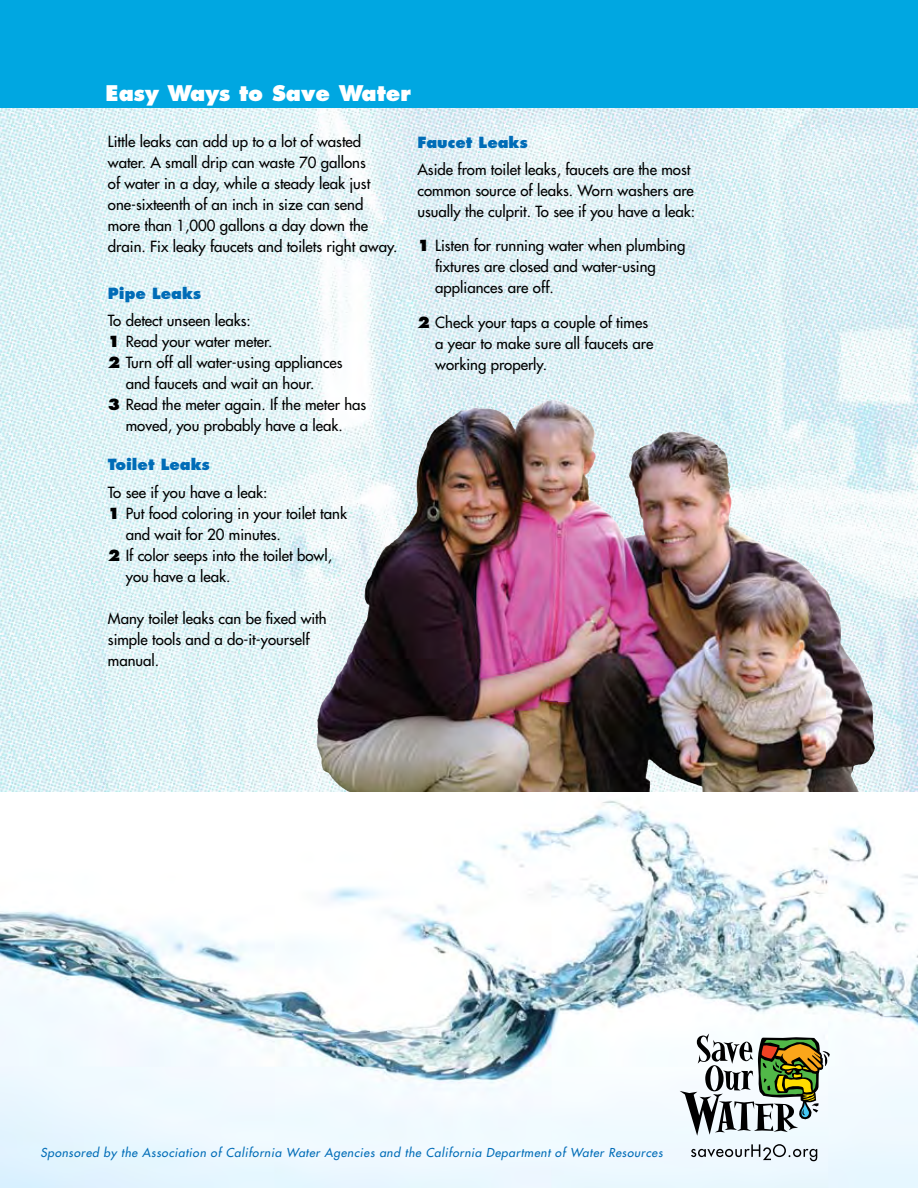
<style>
.page{position:relative;width:918px;height:1188px;background:#fff}
.page>*{position:absolute;margin:0;border:0;box-sizing:border-box;transform-origin:0 0}
.t1{font:800 21px "Futura";color:#fff}
.t2{font:15px/21px "Futura";color:#000}
.t3{font:800 15px "Futura";color:#006cb7}
.t4{font:italic 12px "Futura";letter-spacing:.05em;color:#006cb7}
.s1{font-weight:800}
</style>
<div class="page">
<img style="left:0;top:108px;width:918px;height:684px">
<img style="left:0;top:800px;width:918px;height:388px">
<div style="left:0;top:0;width:918px;height:108px;background:#00a7e1"></div>
<svg style="left:691px;top:1144px;width:126px;height:17px"></svg>
<svg style="left:680px;top:1033px;width:150px;height:103px"></svg>
<img style="left:446px;top:400px;width:106px;height:29px">
<h1 class="t1" style="left:106px;top:80px;width:307px">Easy Ways to Save Water</h1>
<p class="t2" style="left:108px;top:131px;width:291px">Little leaks can add up to a lot of wasted water. A small drip can waste 70 gallons<br>of water in a day, while a steady leak just one-sixteenth of an inch in size can send more than 1,000 gallons a day down the drain. Fix leaky faucets and toilets right away.</p>
<p class="t3" style="left:108px;top:284px;width:95px">Pipe Leaks</p>
<p class="t2" style="left:108px;top:310px;width:145px">To detect unseen leaks:</p>
<p class="t2" style="left:108px;top:331px;width:166px"><span class="s1">1</span> Read your water meter.</p>
<p class="t2" style="left:108px;top:352px;width:236px"><span class="s1">2</span> Turn off all water-using appliances</p>
<p class="t2" style="left:126px;top:373px;width:190px">and faucets and wait an hour.</p>
<p class="t2" style="left:108px;top:394px;width:260px"><span class="s1">3</span> Read the meter again. If the meter has</p>
<p class="t2" style="left:126px;top:415px;width:219px">moved, you probably have a leak.</p>
<p class="t3" style="left:108px;top:455px;width:103px">Toilet Leaks</p>
<p class="t2" style="left:108px;top:481px;width:161px">To see if you have a leak:</p>
<p class="t2" style="left:108px;top:502px;width:241px"><span class="s1">1</span> Put food coloring in your toilet tank</p>
<p class="t2" style="left:126px;top:523px;width:157px">and wait for 20 minutes.</p>
<p class="t2" style="left:108px;top:544px;width:226px"><span class="s1">2</span> If color seeps into the toilet bowl,</p>
<p class="t2" style="left:126px;top:565px;width:106px">you have a leak.</p>
<p class="t2" style="left:108px;top:607px;width:220px">Many toilet leaks can be fixed with simple tools and a do-it-yourself manual.</p>
<p class="t3" style="left:417px;top:133px;width:112px">Faucet Leaks</p>
<p class="t2" style="left:417px;top:159px;width:279px">Aside from toilet leaks, faucets are the most common source of leaks. Worn washers are usually the culprit. To see if you have a leak:</p>
<p class="t2" style="left:435px;top:235px;width:252px;text-indent:-18px"><span class="s1">1</span> Listen for running water when plumbing fixtures are closed and water-using appliances are off.</p>
<p class="t2" style="left:435px;top:312px;width:220px;text-indent:-18px"><span class="s1">2</span> Check your taps a couple of times a year to make sure all faucets are working properly.</p>
<p class="t4" style="left:40px;top:1144px;width:624px">Sponsored by the Association of California Water Agencies and the California Department of Water Resources</p>
</div>
